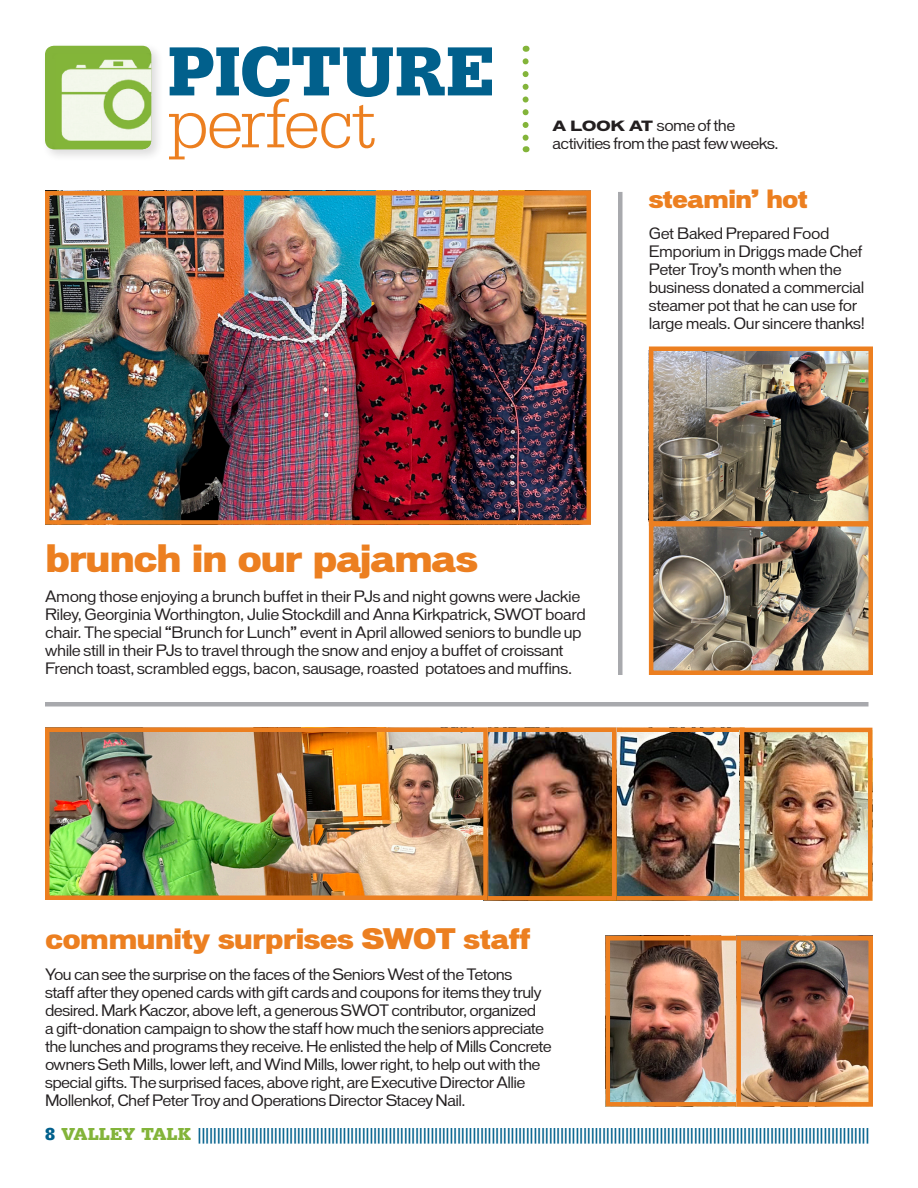
<style>
.page{position:relative;width:918px;height:1188px;background:#fff}
.page>*{position:absolute;margin:0;border:0;box-sizing:border-box;transform-origin:0 0}
.t1{font:700 72px "Serifa BEFOP";letter-spacing:-.01em;color:#01608c}
.t2{font:300 72px "Serifa BEFOP";letter-spacing:-.02em;color:#ec7f20}
.t3{font:900 36px "Vonnes";letter-spacing:-.05em;color:#ec7f20}
.t4{font:900 27px "Vonnes";letter-spacing:-.035em;color:#ec7f20}
.t5{font:900 24px "Vonnes";letter-spacing:-.045em;color:#ec7f20}
.t6{font:700 18px "Serifa BEFOP";color:#01608c}
.t7{font:15px/18px "Vonnes";letter-spacing:-.04em;color:#231f20}
.s1{font-weight:700;font-stretch:expanded;font-size:13.5px}
.s2{color:#83b43a}
</style>
<div class="page">
<div style="left:41px;top:42px;width:123px;height:120px;background:#231f20;opacity:.15"></div>
<div style="left:45px;top:46px;width:106px;height:103px;background:#83b43a;border-radius:9px"></div>
<img style="left:61px;top:59px;width:90px;height:90px">
<svg style="left:523px;top:61px;width:6px;height:91px"></svg>
<img style="left:50px;top:196px;width:536px;height:324px">
<div style="left:45px;top:191px;width:546px;height:334px;border:4px solid #ec7f20"></div>
<hr style="left:45px;top:702px;width:823px;height:4px;background:#a8a9ad">
<img style="left:617px;top:733px;width:123px;height:163px">
<div style="left:612px;top:728px;width:133px;height:173px;border:4px solid #ec7f20"></div>
<img style="left:489px;top:733px;width:122px;height:163px">
<div style="left:484px;top:728px;width:132px;height:173px;border:4px solid #ec7f20"></div>
<img style="left:745px;top:733px;width:122px;height:163px">
<div style="left:740px;top:728px;width:132px;height:173px;border:4px solid #ec7f20"></div>
<img style="left:654px;top:351px;width:214px;height:170px">
<div style="left:649px;top:346px;width:224px;height:180px;border:4px solid #ec7f20"></div>
<img style="left:50px;top:733px;width:433px;height:162px">
<div style="left:45px;top:728px;width:443px;height:172px;border:4px solid #ec7f20"></div>
<hr style="left:618px;top:192px;width:4px;height:483px;background:#a8a9ad">
<img style="left:654px;top:527px;width:214px;height:143px">
<div style="left:649px;top:522px;width:224px;height:153px;border:4px solid #ec7f20"></div>
<img style="left:611px;top:941px;width:125px;height:161px">
<div style="left:606px;top:936px;width:136px;height:171px;border:4px solid #ec7f20"></div>
<img style="left:741px;top:941px;width:127px;height:161px">
<div style="left:736px;top:936px;width:137px;height:171px;border:4px solid #ec7f20"></div>
<h1 class="t1" style="left:168px;top:29px;width:328px">PICTURE</h1>
<h1 class="t2" style="left:168px;top:84px;width:210px">perfect</h1>
<p class="t7" style="left:553px;top:116px;width:228px"><span class="s1">A LOOK AT</span> some of the activities from the past few weeks.</p>
<h3 class="t5" style="left:649px;top:184px;width:161px">steamin’ hot</h3>
<p class="t7" style="left:649px;top:224px;width:217px">Get Baked Prepared Food<br>Emporium in Driggs made Chef<br>Peter Troy’s month when the business donated a commercial steamer pot that he can use for large meals. Our sincere thanks!</p>
<h2 class="t3" style="left:45px;top:537px;width:434px">brunch in our pajamas</h2>
<p class="t7" style="left:45px;top:587px;width:542px">Among those enjoying a brunch buffet in their PJs and night gowns were Jackie Riley, Georginia Worthington, Julie Stockdill and Anna Kirkpatrick, SWOT board chair. The special “Brunch for Lunch” event in April allowed seniors to bundle up while still in their PJs to travel through the snow and enjoy a buffet of croissant French toast, scrambled eggs, bacon, sausage, roasted potatoes and muffins.</p>
<h3 class="t4" style="left:45px;top:922px;width:487px">community surprises SWOT staff</h3>
<p class="t7" style="left:45px;top:965px;width:508px">You can see the surprise on the faces of the Seniors West of the Tetons<br>staff after they opened cards with gift cards and coupons for items they truly desired. Mark Kaczor, above left, a generous SWOT contributor, organized<br>a gift-donation campaign to show the staff how much the seniors appreciate the lunches and programs they receive. He enlisted the help of Mills Concrete owners Seth Mills, lower left, and Wind Mills, lower right, to help out with the special gifts. The surprised faces, above right, are Executive Director Allie Mollenkof, Chef Peter Troy and Operations Director Stacey Nail.</p>
<p class="t6" style="left:45px;top:1124px;width:826px">8 <span class="s2">VALLEY TALK</span> ||||||||||||||||||||||||||||||||||||||||||||||||||||||||||||||||||||||||||||||||||||||||||||||||||||||||||||||||||||||||||||||||||||||||||||||||||||||||||||||||||||||||||||||||</p>
</div>
